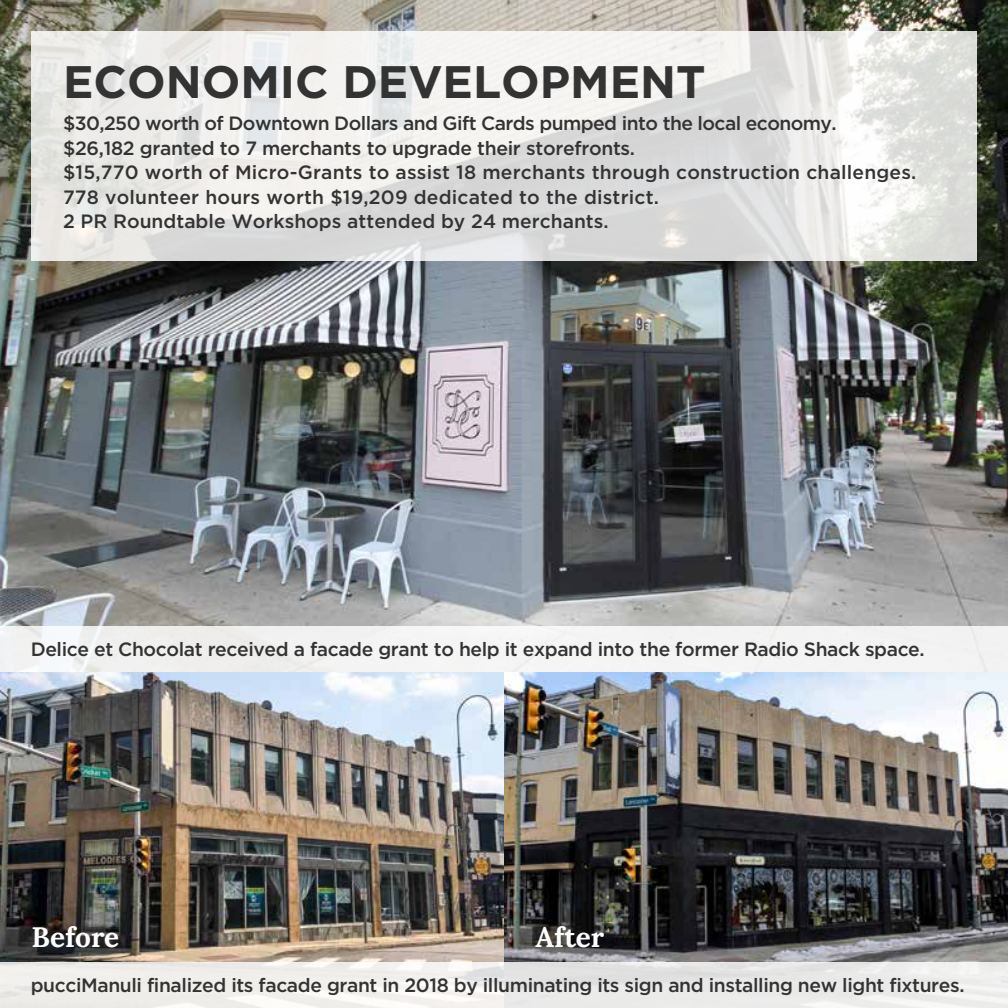
<style>
.page{position:relative;width:1008px;height:1008px;background:#fff}
.page>*{position:absolute;margin:0;border:0;box-sizing:border-box;transform-origin:0 0}
.t1{font:700 45.5px "Gotham";color:#333}
.t2{font:700 28px "Lora";color:#fff}
.t3{font:500 19.25px/24.5px "Gotham";color:#333}
.t4{font:500 19.25px "Gotham";letter-spacing:-.02em;color:#333}
</style>
<div class="page">
<img style="left:0;top:0;width:1008px;height:963px">
<svg style="left:31px;top:32px;width:945px;height:229px"></svg>
<div style="left:0;top:627px;width:1008px;height:45px;background:#f3f3f3"></div>
<svg style="left:0;top:963px;width:1008px;height:45px;fill:#eeecea"></svg>
<h1 class="t1" style="left:63px;top:56px;width:644px">ECONOMIC DEVELOPMENT</h1>
<p class="t3" style="left:63px;top:111px;width:855px">$30,250 worth of Downtown Dollars and Gift Cards pumped into the local economy.<br>$26,182 granted to 7 merchants to upgrade their storefronts.<br>$15,770 worth of Micro-Grants to assist 18 merchants through construction challenges.<br>778 volunteer hours worth $19,209 dedicated to the district.<br>2 PR Roundtable Workshops attended by 24 merchants.</p>
<p class="t4" style="left:31px;top:638px;width:895px">Delice et Chocolat received a facade grant to help it expand into the former Radio Shack space.</p>
<h2 class="t2" style="left:32px;top:918px;width:89px">Before</h2>
<h2 class="t2" style="left:536px;top:918px;width:70px">After</h2>
<p class="t4" style="left:31px;top:974px;width:935px">pucciManuli finalized its facade grant in 2018 by illuminating its sign and installing new light fixtures.</p>
</div>
